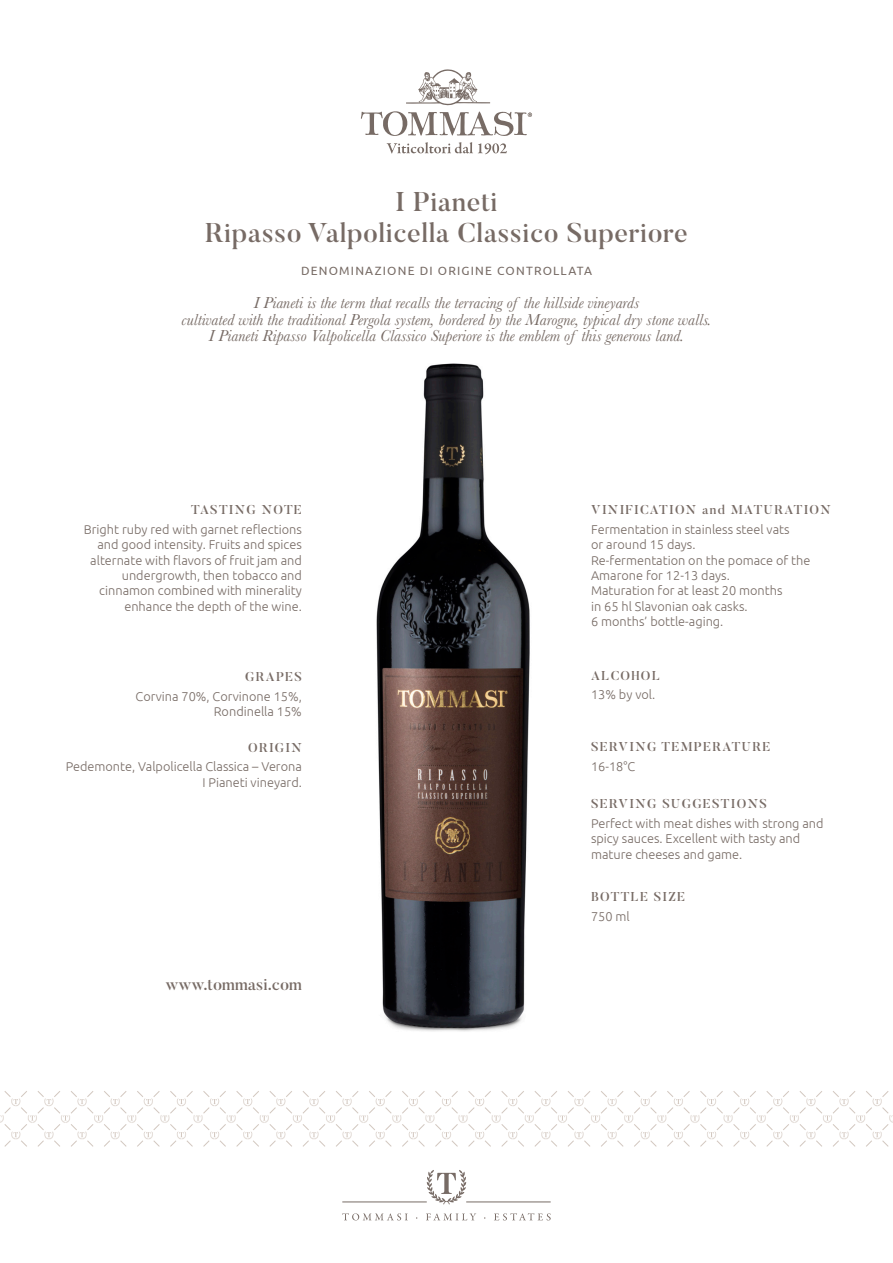
<style>
.page{position:relative;width:893px;height:1263px;background:#fff}
.page>*{position:absolute;margin:0;border:0;box-sizing:border-box;transform-origin:0 0}
.t1{font:500 27px "Butler";letter-spacing:.02em;color:#776b65}
.t2{font:italic 16.5px "Baskerville";color:#776b65}
.t3{font:500 16.5px "Butler";color:#776b65}
.t4{font:300 12.75px/15.3px "Ubuntu";color:#776b65;text-align:right}
.t5{font:500 12.75px "Butler";letter-spacing:.1em;color:#776b65}
.t6{font:12px "Ubuntu";letter-spacing:.1em;color:#776b65}
</style>
<div class="page">
<svg style="left:0;top:1091px;width:893px;height:56px"></svg>
<svg style="left:427px;top:1170px;width:39px;height:34px"></svg>
<hr style="left:342px;top:1202px;width:85px;height:1px;background:#776b65">
<hr style="left:466px;top:1202px;width:85px;height:1px;background:#776b65">
<svg style="left:342px;top:1213px;width:209px;height:7px"></svg>
<svg style="left:406px;top:69px;width:84px;height:36px"></svg>
<svg style="left:361px;top:111px;width:171px;height:25px"></svg>
<svg style="left:387px;top:142px;width:120px;height:12px"></svg>
<img style="left:376px;top:363px;width:154px;height:669px">
<p class="t1" style="left:395px;top:185px;width:104px">I Pianeti</p>
<p class="t1" style="left:205px;top:216px;width:484px">Ripasso Valpolicella Classico Superiore</p>
<p class="t6" style="left:301px;top:264px;width:292px">DENOMINAZIONE DI ORIGINE CONTROLLATA</p>
<p class="t2" style="left:254px;top:292px;width:387px">I Pianeti is the term that recalls the terracing of the hillside vineyards</p>
<p class="t2" style="left:181px;top:309px;width:532px">cultivated with the traditional Pergola system, bordered by the Marogne, typical dry stone walls.</p>
<p class="t2" style="left:209px;top:325px;width:477px">I Pianeti Ripasso Valpolicella Classico Superiore is the emblem of this generous land.</p>
<p class="t5" style="left:191px;top:502px;width:112px">TASTING NOTE</p>
<p class="t4" style="left:84px;top:522px;width:220px">Bright ruby red with garnet reflections and good intensity. Fruits and spices alternate with flavors of fruit jam and</p>
<p class="t4" style="left:99px;top:567px;width:204px">undergrowth, then tobacco and cinnamon combined with minerality enhance the depth of the wine.</p>
<p class="t5" style="left:245px;top:669px;width:58px">GRAPES</p>
<p class="t4" style="left:136px;top:688px;width:168px">Corvina 70%, Corvinone 15%,</p>
<p class="t4" style="left:214px;top:704px;width:90px">Rondinella 15%</p>
<p class="t5" style="left:248px;top:739px;width:55px">ORIGIN</p>
<p class="t4" style="left:66px;top:759px;width:238px">Pedemonte, Valpolicella Classica – Verona</p>
<p class="t4" style="left:202px;top:774px;width:101px">I Pianeti vineyard.</p>
<p class="t3" style="left:165px;top:974px;width:138px">www.tommasi.com</p>
<p class="t5" style="left:591px;top:502px;width:241px">VINIFICATION and MATURATION</p>
<p class="t4" style="left:591px;top:522px;width:200px">Fermentation in stainless steel vats</p>
<p class="t4" style="left:591px;top:537px;width:106px">or around 15 days.</p>
<p class="t4" style="left:591px;top:552px;width:221px;text-align:left">Re-fermentation on the pomace of the<br>Amarone for 12-13 days.</p>
<p class="t4" style="left:591px;top:583px;width:193px">Maturation for at least 20 months</p>
<p class="t4" style="left:591px;top:598px;width:158px">in 65 hl Slavonian oak casks.</p>
<p class="t4" style="left:591px;top:613px;width:134px">6 months’ bottle-aging.</p>
<p class="t5" style="left:591px;top:667px;width:70px">ALCOHOL</p>
<p class="t4" style="left:591px;top:687px;width:66px">13% by vol.</p>
<p class="t5" style="left:591px;top:738px;width:181px">SERVING TEMPERATURE</p>
<p class="t4" style="left:591px;top:758px;width:46px">16-18°C</p>
<p class="t5" style="left:591px;top:796px;width:177px">SERVING SUGGESTIONS</p>
<p class="t4" style="left:591px;top:816px;width:234px;text-align:left">Perfect with meat dishes with strong and spicy sauces. Excellent with tasty and mature cheeses and game.</p>
<p class="t5" style="left:591px;top:889px;width:96px">BOTTLE SIZE</p>
<p class="t4" style="left:591px;top:908px;width:40px">750 ml</p>
</div>
